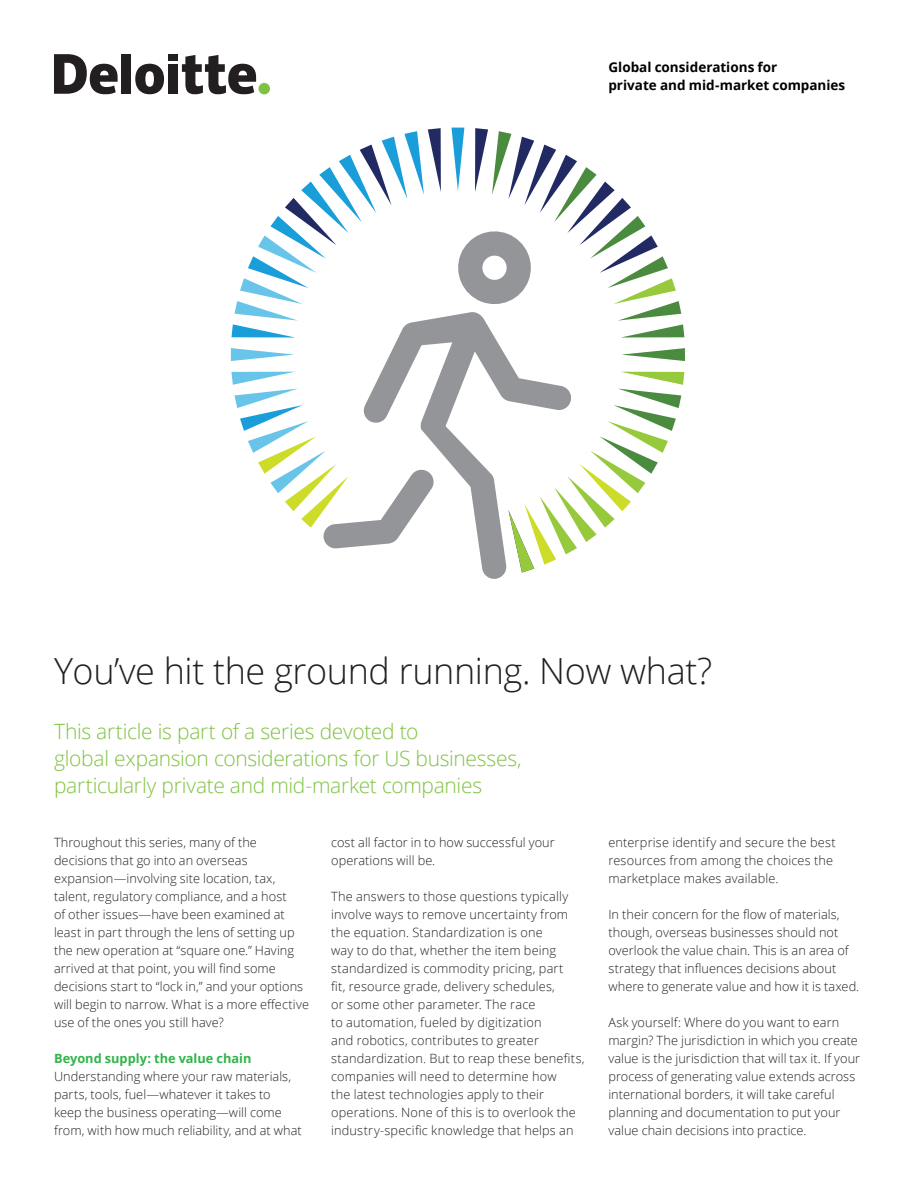
<style>
.page{position:relative;width:918px;height:1188px;background:#fff}
.page>*{position:absolute;margin:0;border:0;box-sizing:border-box;transform-origin:0 0}
.Story_heading_light{font:300 36px "Open Sans";letter-spacing:-.01em;color:#231f20}
.Introduction__14_18p{font:300 21px/27px "Open Sans";letter-spacing:-.015em;color:#7fc241}
.Subhead_B__8_5_12pt{font:700 13.5px/18px "Open Sans";color:#000}
.Body_copy__8_5_12pt{font:300 12.75px/18px "Open Sans";letter-spacing:.005em;color:#231f20}
.Subhead_A__8_5_12pt{font:700 12.75px "Open Sans";color:#31b44a}
</style>
<div class="page">
<div style="left:259px;top:83px;width:11px;height:11px;background:#7fc241;border-radius:50%"></div>
<div style="left:121px;top:54px;width:10px;height:40px;background:#231f20"></div>
<svg style="left:135px;top:64px;width:29px;height:30px"></svg>
<div style="left:168px;top:64px;width:10px;height:30px;background:#231f20"></div>
<div style="left:168px;top:54px;width:10px;height:7px;background:#231f20"></div>
<svg style="left:182px;top:55px;width:74px;height:39px"></svg>
<svg style="left:54px;top:54px;width:64px;height:40px"></svg>
<svg style="left:622px;top:348px;width:63px;height:13px"></svg>
<svg style="left:231px;top:128px;width:210px;height:209px"></svg>
<svg style="left:231px;top:348px;width:63px;height:13px"></svg>
<svg style="left:572px;top:372px;width:112px;height:179px"></svg>
<svg style="left:451px;top:128px;width:233px;height:210px"></svg>
<svg style="left:231px;top:372px;width:131px;height:177px"></svg>
<svg style="left:362px;top:311px;width:210px;height:268px"></svg>
<p class="Subhead_B__8_5_12pt" style="left:608px;top:58px;width:238px">Global considerations for<br>private and mid-market companies</p>
<p class="Story_heading_light" style="left:54px;top:646px;width:660px">You’ve hit the ground running. Now what?</p>
<p class="Introduction__14_18p" style="left:54px;top:718px;width:469px">This article is part of a series devoted to<br>global expansion considerations for US businesses, particularly private and mid-market companies</p>
<p class="Body_copy__8_5_12pt" style="left:54px;top:833px;width:257px">Throughout this series, many of the decisions that go into an overseas expansion—involving site location, tax, talent, regulatory compliance, and a host<br>of other issues—have been examined at least in part through the lens of setting up the new operation at “square one.” Having arrived at that point, you will find some decisions start to “lock in,” and your options will begin to narrow. What is a more effective use of the ones you still have?</p>
<p class="Subhead_A__8_5_12pt" style="left:54px;top:1050px;width:199px">Beyond supply: the value chain</p>
<p class="Body_copy__8_5_12pt" style="left:54px;top:1067px;width:249px">Understanding where your raw materials, parts, tools, fuel—whatever it takes to<br>keep the business operating—will come from, with how much reliability, and at what</p>
<p class="Body_copy__8_5_12pt" style="left:331px;top:833px;width:225px">cost all factor in to how successful your operations will be.</p>
<p class="Body_copy__8_5_12pt" style="left:331px;top:887px;width:255px">The answers to those questions typically involve ways to remove uncertainty from the equation. Standardization is one<br>way to do that, whether the item being standardized is commodity pricing, part<br>fit, resource grade, delivery schedules,<br>or some other parameter. The race<br>to automation, fueled by digitization<br>and robotics, contributes to greater standardization. But to reap these benefits, companies will need to determine how<br>the latest technologies apply to their operations. None of this is to overlook the industry-specific knowledge that helps an</p>
<p class="Body_copy__8_5_12pt" style="left:608px;top:833px;width:229px">enterprise identify and secure the best resources from among the choices the marketplace makes available.</p>
<p class="Body_copy__8_5_12pt" style="left:608px;top:905px;width:252px">In their concern for the flow of materials, though, overseas businesses should not overlook the value chain. This is an area of strategy that influences decisions about where to generate value and how it is taxed.</p>
<p class="Body_copy__8_5_12pt" style="left:608px;top:1013px;width:253px">Ask yourself: Where do you want to earn margin? The jurisdiction in which you create value is the jurisdiction that will tax it. If your process of generating value extends across international borders, it will take careful planning and documentation to put your value chain decisions into practice.</p>
</div>
